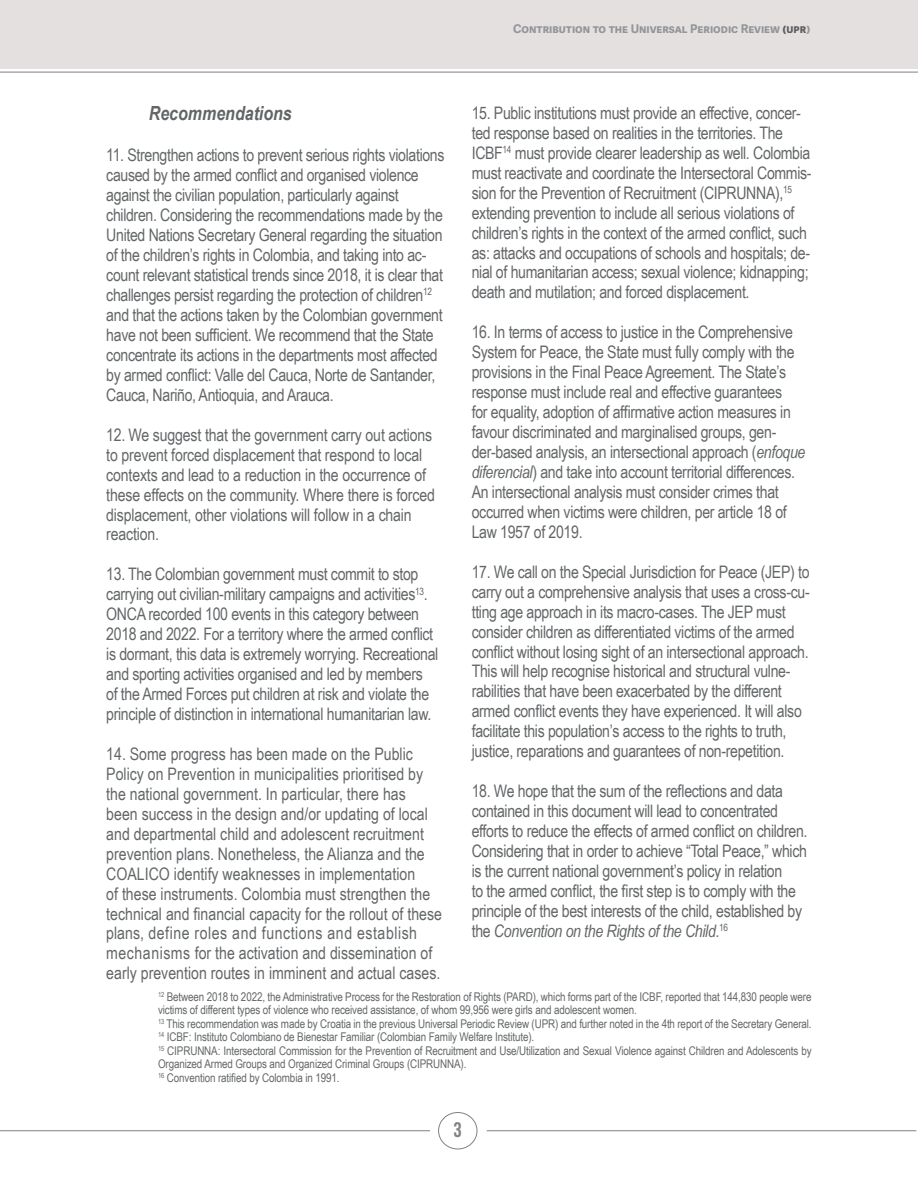
<style>
.page{position:relative;width:918px;height:1188px;background:#fff}
.page>*{position:absolute;margin:0;border:0;box-sizing:border-box;transform-origin:0 0}
.t1{font:21px "Bebas Neue";color:#828183}
.t2{font:italic 700 19.5px "Arial Narrow";color:#636668}
.t3{font:17.25px/20px "Arial Narrow";letter-spacing:-.02em;color:#636668}
.t4{font:17.25px/20px "Arial Narrow";color:#636668}
.t5{font:12px/13.5px "Arial Narrow";letter-spacing:-.01em;color:#636668}
.t6{font:700 12px "Adelle Sans";color:#939598}
.s1{color:#5c5c5f}
.s2{font-style:italic}
</style>
<div class="page">
<div style="left:0;top:0;width:918px;height:68px;background:#e4e0e0"></div>
<div style="left:438px;top:1112px;width:39px;height:37px;border:1px solid #828183;border-radius:50%"></div>
<hr style="left:0;top:1130px;width:430px;height:1px;background:#828183">
<hr style="left:0;top:72px;width:918px;height:1px;background:#828183">
<hr style="left:487px;top:1130px;width:429px;height:1px;background:#828183">
<p class="t6" style="left:513px;top:22px;width:299px">Contribution to the Universal Periodic Review <span class="s1">(Upr</span>)</p>
<p class="t3" style="left:472px;top:102px;width:341px">15. Public institutions must provide an effective, concer&shy;ted response based on realities in the territories. The ICBF<sup>14</sup> must provide clearer leadership as well. Colombia must reactivate and coordinate the Intersectoral Commis&shy;sion for the Prevention of Recruitment (CIPRUNNA),<sup>15 </sup>extending prevention to include all serious violations of children’s rights in the context of the armed conflict, such as: attacks and occupations of schools and hospitals; de&shy;nial of humanitarian access; sexual violence; kidnapping; death and mutilation; and forced displacement.</p>
<p class="t3" style="left:472px;top:322px;width:335px">16. In terms of access to justice in the Comprehensive System for Peace, the State must fully comply with the provisions in the Final Peace Agreement. The State’s response must include real and effective guarantees<br>for equality, adoption of affirmative action measures in favour discriminated and marginalised groups, gen&shy;der-based analysis, an intersectional approach (<span class="s2">enfoque diferencial</span>) and take into account territorial differences.<br>An intersectional analysis must consider crimes that occurred when victims were children, per article 18 of Law 1957 of 2019.</p>
<p class="t3" style="left:472px;top:561px;width:340px">17. We call on the Special Jurisdiction for Peace (JEP) to carry out a comprehensive analysis that uses a cross-cu&shy;tting age approach in its macro-cases. The JEP must consider children as differentiated victims of the armed conflict without losing sight of an intersectional approach.<br>This will help recognise historical and structural vulne&shy;rabilities that have been exacerbated by the different armed conflict events they have experienced. It will also facilitate this population’s access to the rights to truth, justice, reparations and guarantees of non-repetition.</p>
<p class="t3" style="left:472px;top:780px;width:337px">18. We hope that the sum of the reflections and data contained in this document will lead to concentrated efforts to reduce the effects of armed conflict on children.<br>Considering that in order to achieve “Total Peace,” which is the current national government’s policy in relation<br>to the armed conflict, the first step is to comply with the principle of the best interests of the child, established by the <span class="s2">Convention on the Rights of the Child</span>.<sup>16</sup></p>
<p class="t2" style="left:149px;top:99px;width:145px">Recommendations</p>
<p class="t3" style="left:106px;top:145px;width:340px">11. Strengthen actions to prevent serious rights violations caused by the armed conflict and organised violence against the civilian population, particularly against children. Considering the recommendations made by the United Nations Secretary General regarding the situation of the children’s rights in Colombia, and taking into ac&shy;count relevant statistical trends since 2018, it is clear that challenges persist regarding the protection of children<sup>12 </sup>and that the actions taken by the Colombian government have not been sufficient. We recommend that the State concentrate its actions in the departments most affected by armed conflict: Valle del Cauca, Norte de Santander, Cauca, Nariño, Antioquia, and Arauca.</p>
<p class="t3" style="left:106px;top:424px;width:330px">12. We suggest that the government carry out actions to prevent forced displacement that respond to local contexts and lead to a reduction in the occurrence of these effects on the community. Where there is forced displacement, other violations will follow in a chain reaction.</p>
<p class="t3" style="left:106px;top:564px;width:334px">13. The Colombian government must commit to stop carrying out civilian-military campaigns and activities<sup>13</sup>.<br>ONCA recorded 100 events in this category between 2018 and 2022. For a territory where the armed conflict is dormant, this data is extremely worrying. Recreational and sporting activities organised and led by members of the Armed Forces put children at risk and violate the principle of distinction in international humanitarian law.</p>
<p class="t4" style="left:106px;top:743px;width:337px">14. Some progress has been made on the Public Policy on Prevention in municipalities prioritised by the national government. In particular, there has<br>been success in the design and/or updating of local and departmental child and adolescent recruitment prevention plans. Nonetheless, the Alianza and the COALICO identify weaknesses in implementation<br>of these instruments. Colombia must strengthen the technical and financial capacity for the rollout of these plans, define roles and functions and establish mechanisms for the activation and dissemination of early prevention routes in imminent and actual cases.</p>
<p class="t5" style="left:158px;top:989px;width:655px"><sup>12</sup> Between 2018 to 2022, the Administrative Process for the Restoration of Rights (PARD), which forms part of the ICBF, reported that 144,830 people were victims of different types of violence who received assistance, of whom 99,956 were girls and adolescent women.</p>
<p class="t5" style="left:158px;top:1016px;width:655px"><sup>13</sup> This recommendation was made by Croatia in the previous Universal Periodic Review (UPR) and further noted in the 4th report of the Secretary General.</p>
<p class="t5" style="left:158px;top:1030px;width:378px"><sup>14</sup> ICBF: Instituto Colombiano de Bienestar Familiar (Colombian Family Welfare Institute).</p>
<p class="t5" style="left:158px;top:1043px;width:655px"><sup>15</sup> CIPRUNNA: Intersectoral Commission for the Prevention of Recruitment and Use/Utilization and Sexual Violence against Children and Adolescents by<br>Organized Armed Groups and Organized Criminal Groups (CIPRUNNA).</p>
<p class="t5" style="left:158px;top:1070px;width:183px"><sup>16</sup> Convention ratified by Colombia in 1991.</p>
<p class="t1" style="left:454px;top:1118px;width:10px">3</p>
</div>
